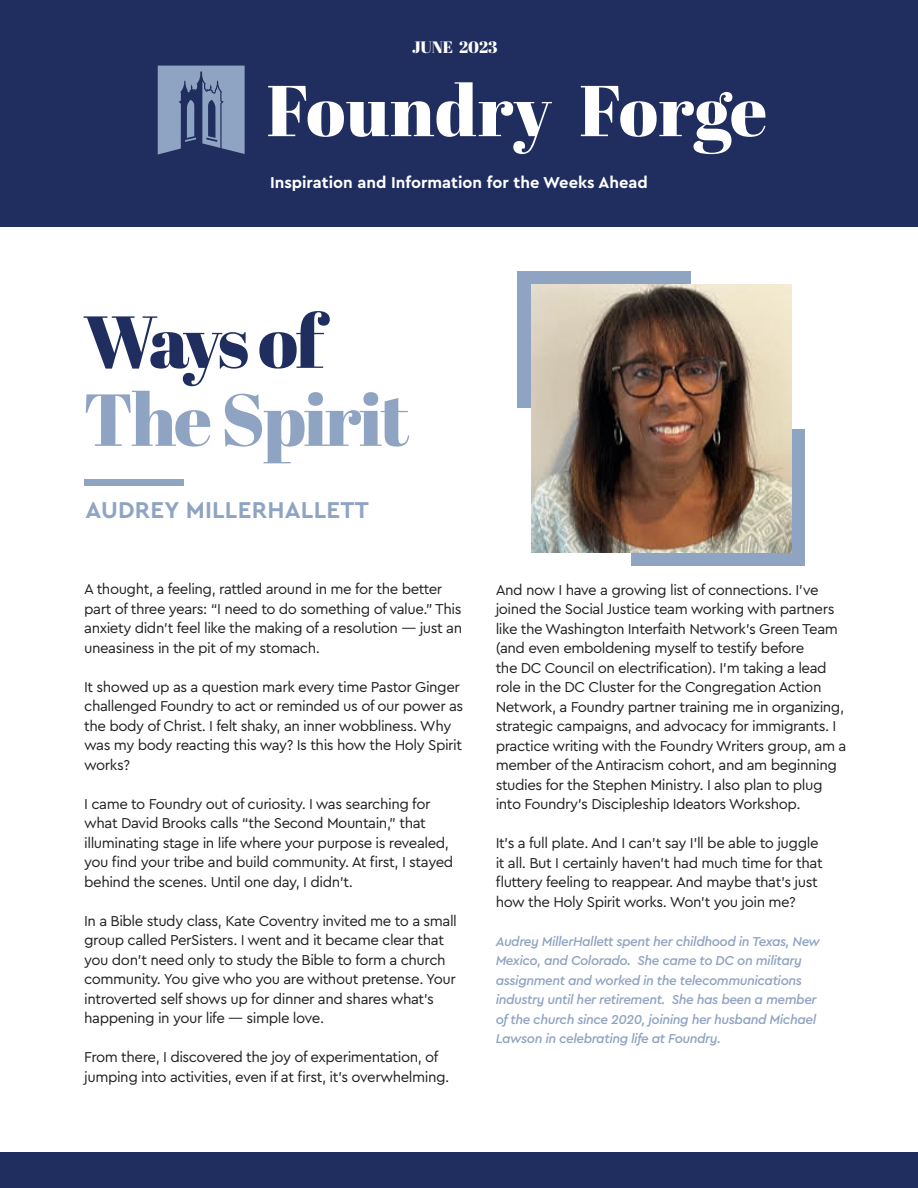
<style>
.page{position:relative;width:918px;height:1188px;background:#fff}
.page>*{position:absolute;margin:0;border:0;box-sizing:border-box;transform-origin:0 0}
.t1{font:73.5px "Abril Fatface";letter-spacing:-.03em;color:#8fa3c2}
.t2{font:73.5px "Abril Fatface";letter-spacing:-.075em;color:#1f2e5e}
.t3{font:700 24px "Cera Pro";letter-spacing:.01em;color:#8fa4c3}
.t4{font:700 16.5px "Cera Pro";color:#fff}
.t5{font:16.5px "Abril Fatface";color:#fff}
.t6{font:15px/19.5px "Cera Pro";letter-spacing:-.03em;color:#231f20}
.t7{font:italic 500 13.5px/19.5px "Cera Pro";letter-spacing:-.03em;color:#8fa3c2}
</style>
<div class="page">
<div style="left:84px;top:479px;width:100px;height:6px;background:#8fa3c2"></div>
<div style="left:0;top:0;width:918px;height:227px;background:#1f2e5e"></div>
<svg style="left:268px;top:82px;width:498px;height:72px"></svg>
<svg style="left:158px;top:66px;width:87px;height:89px"></svg>
<div style="left:0;top:1153px;width:918px;height:35px;background:#1f2e5e"></div>
<div style="left:631px;top:430px;width:174px;height:136px;background:#8fa3c2"></div>
<div style="left:518px;top:271px;width:173px;height:137px;background:#8fa3c2"></div>
<img style="left:532px;top:284px;width:260px;height:269px">
<p class="t5" style="left:412px;top:35px;width:87px">JUNE 2023</p>
<p class="t4" style="left:270px;top:172px;width:379px">Inspiration and Information for the Weeks Ahead</p>
<p class="t2" style="left:83px;top:290px;width:242px">Ways of</p>
<p class="t1" style="left:83px;top:368px;width:328px">The Spirit</p>
<p class="t3" style="left:86px;top:494px;width:285px">AUDREY MILLERHALLETT</p>
<p class="t6" style="left:84px;top:579px;width:380px">A thought, a feeling, rattled around in me for the better part of three years: “I need to do something of value.” This anxiety didn’t feel like the making of a resolution — just an uneasiness in the pit of my stomach.</p>
<p class="t6" style="left:84px;top:677px;width:381px">It showed up as a question mark every time Pastor Ginger challenged Foundry to act or reminded us of our power as the body of Christ. I felt shaky, an inner wobbliness. Why was my body reacting this way? Is this how the Holy Spirit works?</p>
<p class="t6" style="left:84px;top:794px;width:371px">I came to Foundry out of curiosity. I was searching for what David Brooks calls “the Second Mountain,” that illuminating stage in life where your purpose is revealed, you find your tribe and build community. At first, I stayed behind the scenes. Until one day, I didn’t.</p>
<p class="t6" style="left:84px;top:911px;width:374px">In a Bible study class, Kate Coventry invited me to a small group called PerSisters. I went and it became clear that you don’t need only to study the Bible to form a church community. You give who you are without pretense. Your introverted self shows up for dinner and shares what’s happening in your life — simple love.</p>
<p class="t6" style="left:84px;top:1047px;width:367px">From there, I discovered the joy of experimentation, of jumping into activities, even if at first, it’s overwhelming.</p>
<p class="t6" style="left:496px;top:579px;width:352px">And now I have a growing list of connections. I’ve joined the Social Justice team working with partners like the Washington Interfaith Network’s Green Team (and even emboldening myself to testify before<br>the DC Council on electrification). I’m taking a lead role in the DC Cluster for the Congregation Action Network, a Foundry partner training me in organizing, strategic campaigns, and advocacy for immigrants. I practice writing with the Foundry Writers group, am a member of the Antiracism cohort, and am beginning studies for the Stephen Ministry. I also plan to plug into Foundry’s Discipleship Ideators Workshop.</p>
<p class="t6" style="left:496px;top:833px;width:329px">It’s a full plate. And I can’t say I’ll be able to juggle it all. But I certainly haven’t had much time for that fluttery feeling to reappear. And maybe that’s just how the Holy Spirit works. Won’t you join me?</p>
<p class="t7" style="left:496px;top:931px;width:326px">Audrey MillerHallett spent her childhood in Texas, New Mexico, and Colorado. She came to DC on military assignment and worked in the telecommunications industry until her retirement. She has been a member of the church since 2020, joining her husband Michael Lawson in celebrating life at Foundry.</p>
</div>
